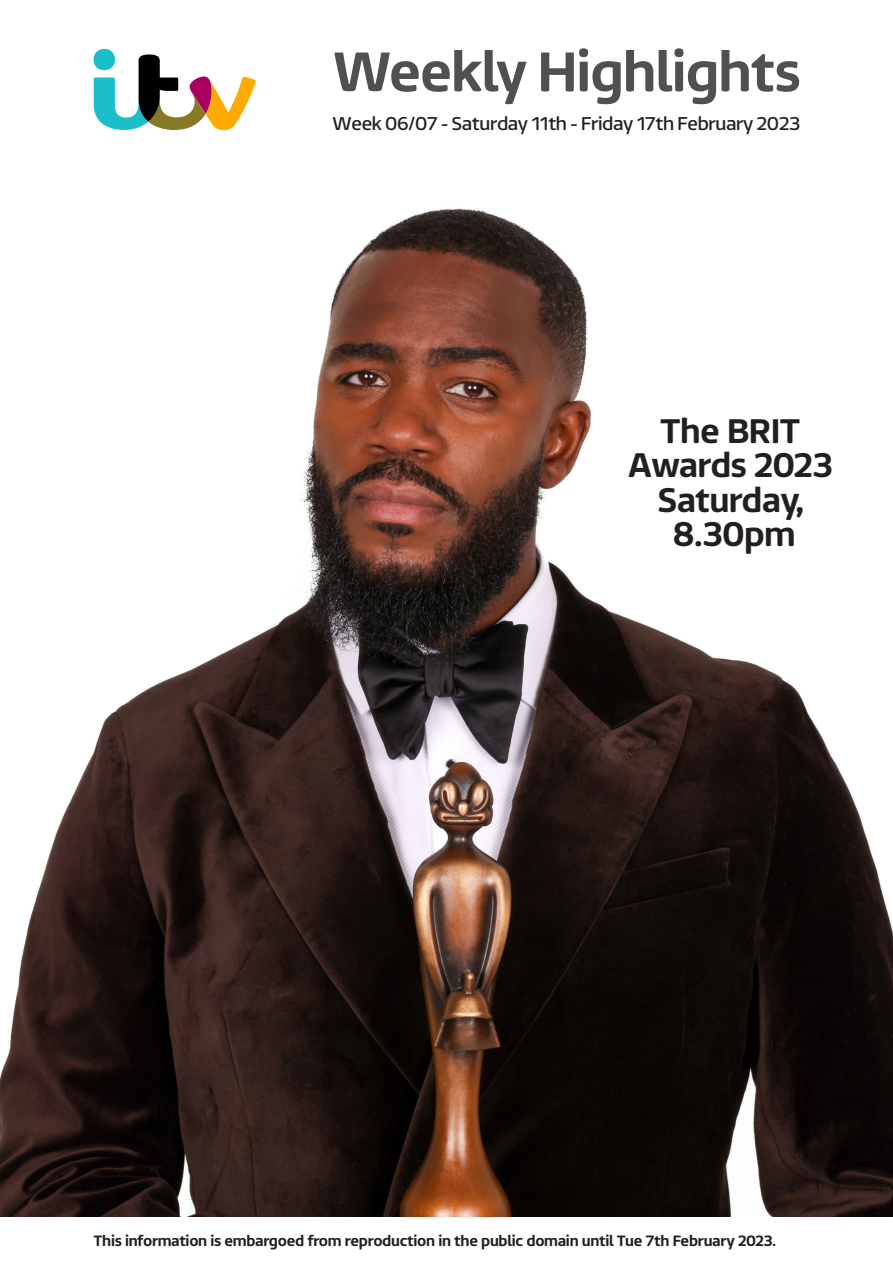
<style>
.page{position:relative;width:893px;height:1263px;background:#fff}
.page>*{position:absolute;margin:0;border:0;box-sizing:border-box;transform-origin:0 0}
.Week___Date{font:500 56.25px "ITV Reem";letter-spacing:-.02em;color:#505050}
.Programme_Heading{font:500 34.5px/34.5px "ITV Reem";letter-spacing:-.02em;color:#231f20;text-align:center}
.Week___Date-2{font:18.75px "ITV Reem";letter-spacing:-.02em;color:#231f20}
.t1{font:500 15.15px "ITV Reem";letter-spacing:-.02em;color:#231f20}
</style>
<div class="page">
<img style="left:0;top:208px;width:893px;height:1009px">
<svg style="left:94px;top:49px;width:162px;height:81px"></svg>
<p class="Week___Date" style="left:332px;top:23px;width:470px">Weekly Highlights</p>
<p class="Week___Date-2" style="left:332px;top:108px;width:470px">Week 06/07 - Saturday 11th - Friday 17th February 2023</p>
<p class="Programme_Heading" style="left:628px;top:410px;width:206px">The BRIT<br>Awards 2023<br>Saturday,<br>8.30pm</p>
<p class="t1" style="left:94px;top:1227px;width:684px">This information is embargoed from reproduction in the public domain until Tue 7th February 2023.</p>
</div>
